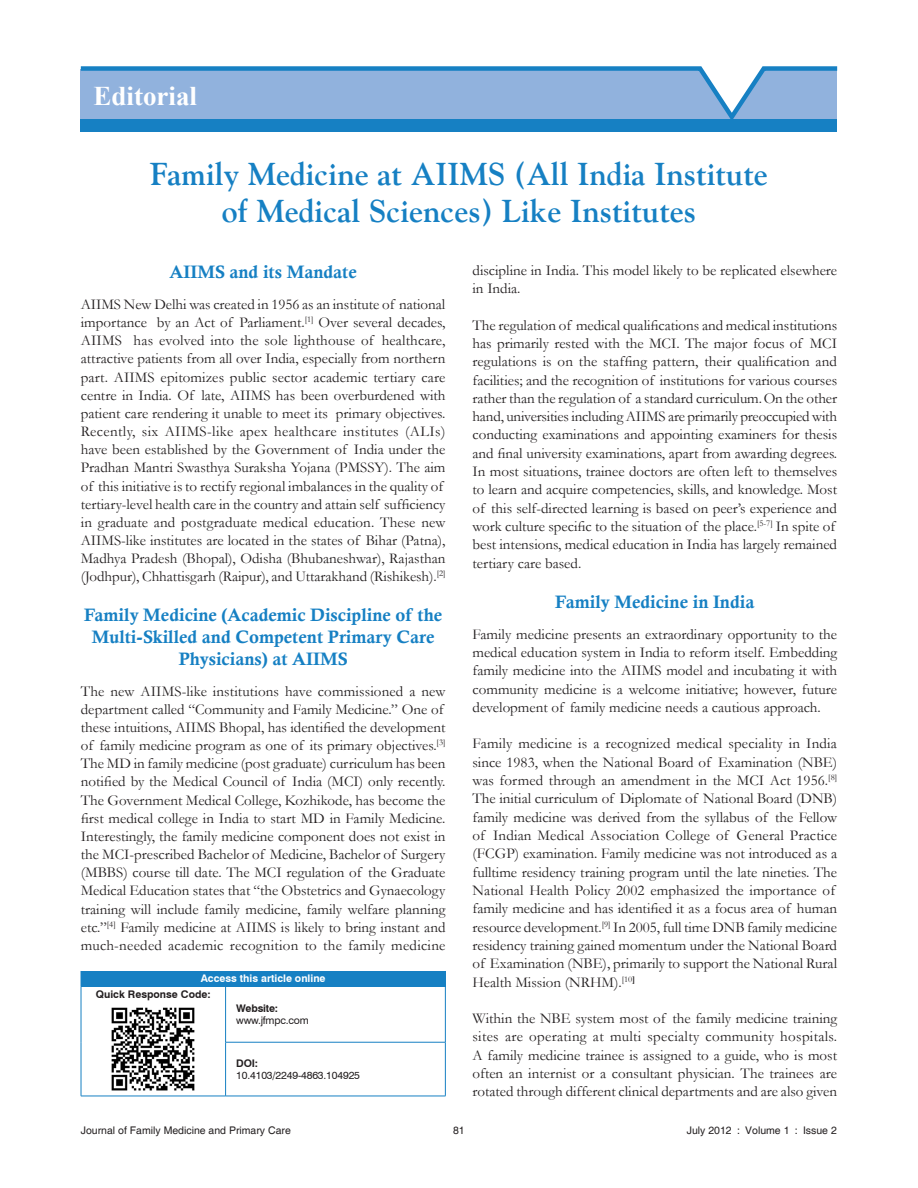
<style>
.page{position:relative;width:918px;height:1188px;background:#fff}
.page>*{position:absolute;margin:0;border:0;box-sizing:border-box;transform-origin:0 0}
.AT{font:700 31.5px/37.5px "Goudy";color:#1680c3;text-align:center}
.AH{font:700 27px "Times New Roman";color:#fff}
.t1{font:18px/21.8px "Calis MT Bol";color:#1680c3;text-align:center}
.TX{font:15px/18.3px "Garamond";color:#231f20}
.RF{font:10.5px "Helvetica";color:#231f20}
.WEB{font:10.5px/12.6px "Swiss 721 BT";letter-spacing:-.015em;color:#231f20}
.AAO{font:700 10.5px "Swiss 721 BT";color:#fff}
.QRC{font:700 10.5px "Swiss 721 BT";color:#231f20}
.s1{font-weight:700}
</style>
<div class="page">
<svg style="left:80px;top:66px;width:758px;height:59px;fill:#91b2dd"></svg>
<div style="left:81px;top:119px;width:756px;height:13px;background:#1680c3"></div>
<div style="left:81px;top:971px;width:364px;height:15px;background:#1680c3"></div>
<svg style="left:445px;top:971px;width:1px;height:15px"></svg>
<hr style="left:81px;top:1096px;width:145px;height:1px;background:#1680c3">
<hr style="left:226px;top:1096px;width:220px;height:1px;background:#1680c3">
<hr style="left:81px;top:986px;width:145px;height:1px;background:#1680c3">
<hr style="left:81px;top:986px;width:1px;height:56px;background:#1680c3">
<hr style="left:81px;top:1042px;width:1px;height:54px;background:#1680c3">
<hr style="left:226px;top:986px;width:220px;height:1px;background:#1680c3">
<hr style="left:225px;top:986px;width:1px;height:56px;background:#1680c3">
<hr style="left:445px;top:986px;width:1px;height:56px;background:#1680c3">
<hr style="left:225px;top:1042px;width:221px;height:1px;background:#1680c3">
<hr style="left:225px;top:1042px;width:1px;height:54px;background:#1680c3">
<hr style="left:445px;top:1042px;width:1px;height:54px;background:#1680c3">
<img style="left:111px;top:1007px;width:84px;height:84px">
<p class="AH" style="left:94px;top:78px;width:105px">Editorial</p>
<p class="AT" style="left:150px;top:155px;width:619px">Family Medicine at AIIMS (All India Institute of Medical Sciences) Like Institutes</p>
<h1 class="t1" style="left:169px;top:261px;width:189px">AIIMS and its Mandate</h1>
<p class="TX" style="left:81px;top:295px;width:366px">AIIMS New Delhi was created in 1956 as an institute of national importance by an Act of Parliament.<sup>[1]</sup> Over several decades, AIIMS has evolved into the sole lighthouse of healthcare, attractive patients from all over India, especially from northern part. AIIMS epitomizes public sector academic tertiary care centre in India. Of late, AIIMS has been overburdened with patient care rendering it unable to meet its primary objectives.<br>Recently, six AIIMS‑like apex healthcare institutes (ALIs) have been established by the Government of India under the Pradhan Mantri Swasthya Suraksha Yojana (PMSSY). The aim of this initiative is to rectify regional imbalances in the quality of tertiary‑level health care in the country and attain self sufficiency in graduate and postgraduate medical education. These new AIIMS‑like institutes are located in the states of Bihar (Patna), Madhya Pradesh (Bhopal), Odisha (Bhubaneshwar), Rajasthan (Jodhpur), Chhattisgarh (Raipur), and Uttarakhand (Rishikesh).<sup>[2]</sup></p>
<h1 class="t1" style="left:84px;top:604px;width:360px">Family Medicine (Academic Discipline of the<br>Multi‑Skilled and Competent Primary Care<br>Physicians) at AIIMS</h1>
<p class="TX" style="left:81px;top:681px;width:366px">The new AIIMS‑like institutions have commissioned a new department called “Community and Family Medicine.” One of these intuitions, AIIMS Bhopal, has identified the development of family medicine program as one of its primary objectives.<sup>[3] </sup>The MD in family medicine (post graduate) curriculum has been notified by the Medical Council of India (MCI) only recently.<br>The Government Medical College, Kozhikode, has become the first medical college in India to start MD in Family Medicine.<br>Interestingly, the family medicine component does not exist in the MCI‑prescribed Bachelor of Medicine, Bachelor of Surgery (MBBS) course till date. The MCI regulation of the Graduate Medical Education states that “the Obstetrics and Gynaecology training will include family medicine, family welfare planning etc.”<sup>[4]</sup> Family medicine at AIIMS is likely to bring instant and much‑needed academic recognition to the family medicine</p>
<p class="AAO" style="left:201px;top:972px;width:126px">Access this article online</p>
<p class="QRC" style="left:96px;top:988px;width:116px">Quick Response Code:</p>
<p class="WEB" style="left:236px;top:1002px;width:74px"><span class="s1">Website: </span>www.jfmpc.com</p>
<p class="WEB" style="left:236px;top:1057px;width:125px"><span class="s1">DOI:<br></span>10.4103/2249-4863.104925</p>
<p class="TX" style="left:472px;top:261px;width:366px">discipline in India. This model likely to be replicated elsewhere in India.</p>
<p class="TX" style="left:472px;top:315px;width:366px">The regulation of medical qualifications and medical institutions has primarily rested with the MCI. The major focus of MCI regulations is on the staffing pattern, their qualification and facilities; and the recognition of institutions for various courses rather than the regulation of a standard curriculum.On the other hand, universities including AIIMS are primarily preoccupied with conducting examinations and appointing examiners for thesis and final university examinations, apart from awarding degrees.<br>In most situations, trainee doctors are often left to themselves to learn and acquire competencies, skills, and knowledge. Most of this self‑directed learning is based on peer’s experience and work culture specific to the situation of the place.<sup>[5‑7]</sup> In spite of best intensions, medical education in India has largely remained tertiary care based.</p>
<h1 class="t1" style="left:555px;top:591px;width:201px">Family Medicine in India</h1>
<p class="TX" style="left:472px;top:624px;width:366px;text-align:justify">Family medicine presents an extraordinary opportunity to the medical education system in India to reform itself. Embedding family medicine into the AIIMS model and incubating it with community medicine is a welcome initiative; however, future development of family medicine needs a cautious approach.</p>
<p class="TX" style="left:472px;top:734px;width:366px">Family medicine is a recognized medical speciality in India since 1983, when the National Board of Examination (NBE) was formed through an amendment in the MCI Act 1956.<sup>[8] </sup>The initial curriculum of Diplomate of National Board (DNB) family medicine was derived from the syllabus of the Fellow of Indian Medical Association College of General Practice (FCGP) examination. Family medicine was not introduced as a fulltime residency training program until the late nineties. The National Health Policy 2002 emphasized the importance of family medicine and has identified it as a focus area of human resource development.<sup>[9]</sup> In 2005, full time DNB family medicine residency training gained momentum under the National Board of Examination (NBE), primarily to support the National Rural Health Mission (NRHM).<sup>[10</sup><sup>]</sup></p>
<p class="TX" style="left:472px;top:1009px;width:366px;text-align:justify">Within the NBE system most of the family medicine training sites are operating at multi specialty community hospitals.<br>A family medicine trainee is assigned to a guide, who is most often an internist or a consultant physician. The trainees are rotated through different clinical departments and are also given</p>
<p class="RF" style="left:81px;top:1124px;width:212px">Journal of Family Medicine and Primary Care</p>
<p class="RF" style="left:453px;top:1124px;width:13px">81</p>
<p class="RF" style="left:687px;top:1124px;width:151px">July 2012 : Volume 1 : Issue 2</p>
</div>
